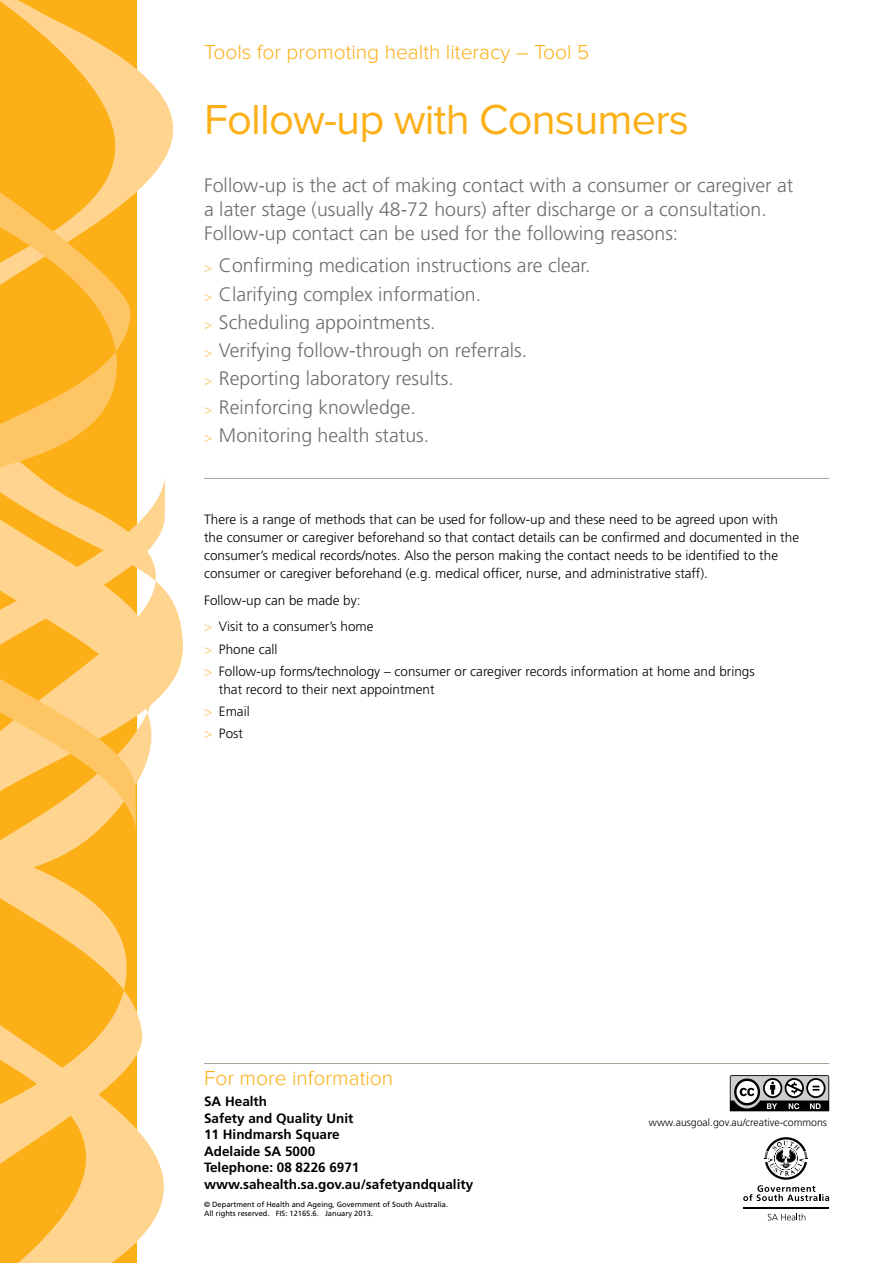
<style>
.page{position:relative;width:893px;height:1263px;background:#fff}
.page>*{position:absolute;margin:0;border:0;box-sizing:border-box;transform-origin:0 0}
.t1{font:43.5px "Proxima Nova";letter-spacing:-.02em;color:#fcaf17}
.t2{font:300 21px "Proxima Nova";color:#fcaf17}
.t3{font:300 19.5px/28.2px "Frutiger";color:#6d6e71}
.t4{font:300 13.5px/18px "Frutiger";color:#000}
.t5{font:700 13.5px/16.5px "Frutiger";color:#000}
.t6{font:300 10.5px "Frutiger";color:#000}
.t7{font:7.5px/9px "Frutiger";color:#000}
.s1{font-size:13.5px;color:#fec565}
.s2{color:#fec565}
</style>
<div class="page">
<hr style="left:204px;top:478px;width:625px;height:1px;background:#aca095">
<svg style="left:0;top:803px;width:137px;height:42px;background:#fdc55e"></svg>
<svg style="left:0;top:590px;width:183px;height:213px"></svg>
<svg style="left:0;top:0;width:174px;height:179px;background:#fdc355"></svg>
<svg style="left:0;top:845px;width:137px;height:166px;background:#fdbb40"></svg>
<svg style="left:0;top:1011px;width:164px;height:252px;background:#fdcb6f"></svg>
<svg style="left:0;top:668px;width:136px;height:161px;background:#fdc561"></svg>
<svg style="left:0;top:179px;width:165px;height:477px;background:#fdc660"></svg>
<hr style="left:204px;top:1063px;width:625px;height:1px;background:#aca095">
<svg style="left:768px;top:1213px;width:37px;height:7px"></svg>
<hr style="left:743px;top:1206px;width:86px;height:2px;background:#000">
<svg style="left:743px;top:1137px;width:86px;height:64px"></svg>
<svg style="left:730px;top:1075px;width:99px;height:36px"></svg>
<h2 class="t2" style="left:204px;top:43px;width:387px">Tools for promoting health literacy – Tool 5</h2>
<h1 class="t1" style="left:204px;top:96px;width:486px">Follow-up with Consumers</h1>
<h3 class="t3" style="left:204px;top:173px;width:591px;line-height:24px">Follow-up is the act of making contact with a consumer or caregiver at a later stage (usually 48-72 hours) after discharge or a consultation.<br>Follow-up contact can be used for the following reasons:</h3>
<p class="t3" style="left:204px;top:252px;width:388px"><span class="s1">&gt;</span> Confirming medication instructions are clear. <span class="s1">&gt;</span> Clarifying complex information.<br><span class="s1">&gt;</span> Scheduling appointments.<br><span class="s1">&gt;</span> Verifying follow-through on referrals.<br><span class="s1">&gt;</span> Reporting laboratory results.<br><span class="s1">&gt;</span> Reinforcing knowledge.<br><span class="s1">&gt;</span> Monitoring health status.</p>
<p class="t4" style="left:204px;top:511px;width:596px">There is a range of methods that can be used for follow-up and these need to be agreed upon with the consumer or caregiver beforehand so that contact details can be confirmed and documented in the consumer’s medical records/notes. Also the person making the contact needs to be identified to the consumer or caregiver beforehand (e.g. medical officer, nurse, and administrative staff).</p>
<p class="t4" style="left:204px;top:587px;width:171px;line-height:26.5px">Follow-up can be made by:<br><span class="s2">&gt;</span> Visit to a consumer’s home</p>
<p class="t4" style="left:204px;top:638px;width:552px;line-height:22.2px"><span class="s2">&gt;</span> Phone call<br><span class="s2">&gt;</span> Follow-up forms/technology – consumer or caregiver records information at home and brings</p>
<p class="t4" style="left:204px;top:678px;width:232px;line-height:22.2px;text-indent:15px">that record to their next appointment <span class="s2">&gt;</span> Email<br><span class="s2">&gt;</span> Post</p>
<h2 class="t2" style="left:204px;top:1069px;width:191px">For more information</h2>
<p class="t5" style="left:204px;top:1093px;width:271px">SA Health<br>Safety and Quality Unit<br>11 Hindmarsh Square<br>Adelaide SA 5000<br>Telephone: 08 8226 6971 www.sahealth.sa.gov.au/safetyandquality</p>
<p class="t7" style="left:204px;top:1200px;width:245px">© Department of Health and Ageing, Government of South Australia.<br>All rights reserved. FIS: 12165.6. January 2013.</p>
<p class="t6" style="left:649px;top:1116px;width:180px">www.ausgoal.gov.au/creative-commons</p>
</div>
